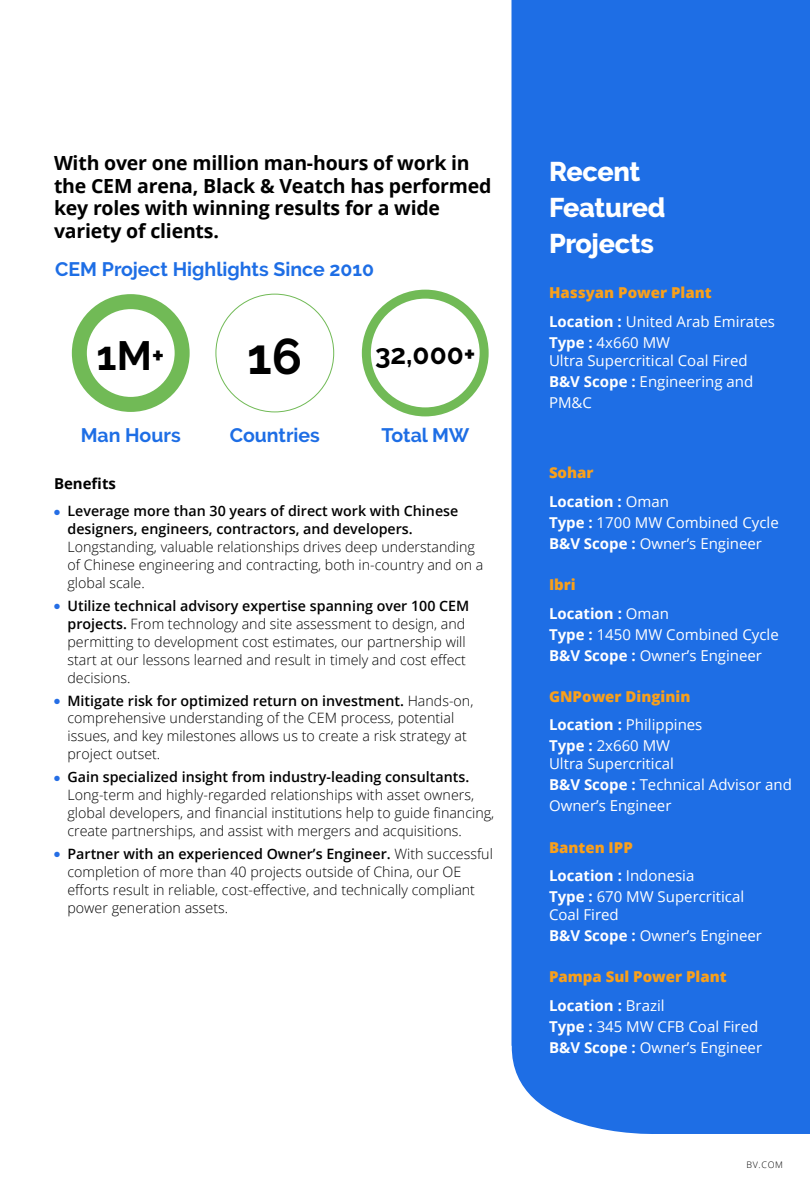
<style>
.page{position:relative;width:810px;height:1188px;background:#fff}
.page>*{position:absolute;margin:0;border:0;box-sizing:border-box;transform-origin:0 0}
.t1{font:700 49.95px "Raleway";color:#000}
.t2{font:700 40.65px "Raleway";color:#000}
.t3{font:700 27.75px "Raleway";color:#000}
.t4{font:800 27px/36px "Raleway";letter-spacing:-.01em;color:#fff}
.t5{font:700 19.5px/22.5px "Open Sans";letter-spacing:-.01em;color:#000}
.t6{font:700 19.5px "Raleway";color:#1e6ee5}
.t7{font:15px/21px "Open Sans";color:#fff}
.t8{font:800 15px/28.5px "Open Sans";color:#f9a01b}
.t9{font:700 15px/28.5px "Open Sans";color:#fff}
.t10{font:700 15px "Open Sans";color:#000}
.t11{font:300 14.25px/18px "Open Sans";color:#000}
.t12{font:600 14.25px/18px "Open Sans";color:#000}
.t13{font:300 9px "Open Sans";color:#000}
.s1{font-size:29.55px}
.s2{color:#256ee5}
.s3{font-weight:600}
.s4{font-weight:800;color:#f9a01b}
.s5{font-weight:700}
.s6{font-weight:400}
.s7{font-weight:700;color:#fff}
.s8{font-weight:400;color:#fff}
</style>
<div class="page">
<div style="left:511px;top:0;width:299px;height:1134px;background:#1e6ee5"></div>
<div style="left:362px;top:290px;width:127px;height:126px;border:9px solid #71ba56;border-radius:50%"></div>
<div style="left:72px;top:294px;width:118px;height:118px;border:15px solid #71ba56;border-radius:50%"></div>
<h3 class="t5" style="left:54px;top:152px;width:439px">With over one million man-hours of work in the CEM arena, Black &amp; Veatch has performed key roles with winning results for a wide variety of clients.</h3>
<h3 class="t6" style="left:55px;top:258px;width:320px">CEM Project Highlights Since 2010</h3>
<h2 class="t2" style="left:97px;top:332px;width:69px">1M<span class="s1">+</span></h2>
<h3 class="t6" style="left:81px;top:424px;width:101px">Man Hours</h3>
<h1 class="t1" style="left:247px;top:328px;width:57px">16</h1>
<h3 class="t6" style="left:230px;top:424px;width:92px">Countries</h3>
<h3 class="t3" style="left:375px;top:338px;width:102px">32,000+</h3>
<h3 class="t6" style="left:382px;top:424px;width:89px">Total MW</h3>
<p class="t10" style="left:54px;top:473px;width:64px">Benefits</p>
<p class="t12" style="left:68px;top:502px;width:392px;text-indent:-13px"><span class="s2">●</span> Leverage more than 30 years of direct work with Chinese designers, engineers, contractors, and developers.</p>
<p class="t11" style="left:68px;top:538px;width:418px">Longstanding, valuable relationships drives deep understanding of Chinese engineering and contracting, both in-country and on a global scale.</p>
<p class="t11" style="left:68px;top:596px;width:403px;text-indent:-13px"><span class="s2">●</span> <span class="s3">Utilize technical advisory expertise spanning over 100 CEM projects.</span> From technology and site assessment to design, and permitting to development cost estimates, our partnership will start at our lessons learned and result in timely and cost effect decisions.</p>
<p class="t11" style="left:68px;top:691px;width:407px;text-indent:-13px"><span class="s2">●</span> <span class="s3">Mitigate risk for optimized return on investment.</span> Hands-on, comprehensive understanding of the CEM process, potential issues, and key milestones allows us to create a risk strategy at project outset.</p>
<p class="t11" style="left:68px;top:768px;width:428px;text-indent:-13px"><span class="s2">●</span> <span class="s3">Gain specialized insight from industry-leading consultants.<br></span>Long-term and highly-regarded relationships with asset owners, global developers, and financial institutions help to guide financing, create partnerships, and assist with mergers and acquisitions.</p>
<p class="t11" style="left:68px;top:844px;width:427px;text-indent:-13px"><span class="s2">●</span> <span class="s3">Partner with an experienced Owner’s Engineer.</span> With successful completion of more than 40 projects outside of China, our OE efforts result in reliable, cost-effective, and technically compliant power generation assets.</p>
<h3 class="t4" style="left:549px;top:154px;width:118px">Recent<br>Featured<br>Projects</h3>
<p class="t7" style="left:549px;top:278px;width:228px;line-height:28.5px"><span class="s4">Hassyan Power Plant<br></span><span class="s5">Location :</span> United Arab Emirates</p>
<p class="t7" style="left:549px;top:333px;width:200px;line-height:18px"><span class="s5">Type :</span> 4x660 MW<br>Ultra Supercritical Coal Fired</p>
<p class="t7" style="left:549px;top:371px;width:206px"><span class="s5">B&amp;V Scope :</span> Engineering and<br>PM&amp;C</p>
<p class="t9" style="left:549px;top:458px;width:122px"><span class="s4">Sohar<br></span>Location : <span class="s6">Oman</span></p>
<p class="t7" style="left:549px;top:512px;width:231px"><span class="s5">Type :</span> 1700 MW Combined Cycle<br><span class="s5">B&amp;V Scope :</span> Owner’s Engineer</p>
<p class="t9" style="left:549px;top:570px;width:122px"><span class="s4">Ibri<br></span>Location : <span class="s6">Oman</span></p>
<p class="t7" style="left:549px;top:623px;width:231px"><span class="s5">Type :</span> 1450 MW Combined Cycle<br><span class="s5">B&amp;V Scope :</span> Owner’s Engineer</p>
<p class="t8" style="left:549px;top:681px;width:155px">GNPower Dinginin<br><span class="s7">Location :</span> <span class="s8">Philippines</span></p>
<p class="t7" style="left:549px;top:736px;width:126px;line-height:18px"><span class="s5">Type :</span> 2x660 MW<br>Ultra Supercritical</p>
<p class="t7" style="left:549px;top:774px;width:244px"><span class="s5">B&amp;V Scope :</span> Technical Advisor and<br>Owner’s Engineer</p>
<p class="t8" style="left:549px;top:832px;width:147px">Banten IPP<br><span class="s7">Location :</span> <span class="s8">Indonesia</span></p>
<p class="t7" style="left:549px;top:887px;width:197px;line-height:18px"><span class="s5">Type :</span> 670 MW Supercritical<br>Coal Fired</p>
<p class="t7" style="left:549px;top:925px;width:215px"><span class="s5">B&amp;V Scope :</span> Owner’s Engineer</p>
<p class="t8" style="left:549px;top:962px;width:179px">Pampa Sul Power Plant<br><span class="s7">Location :</span> <span class="s8">Brazil</span></p>
<p class="t7" style="left:549px;top:1015px;width:215px"><span class="s5">Type :</span> 345 MW CFB Coal Fired<br><span class="s5">B&amp;V Scope :</span> Owner’s Engineer</p>
<p class="t13" style="left:746px;top:1158px;width:38px">BV.COM</p>
</div>
